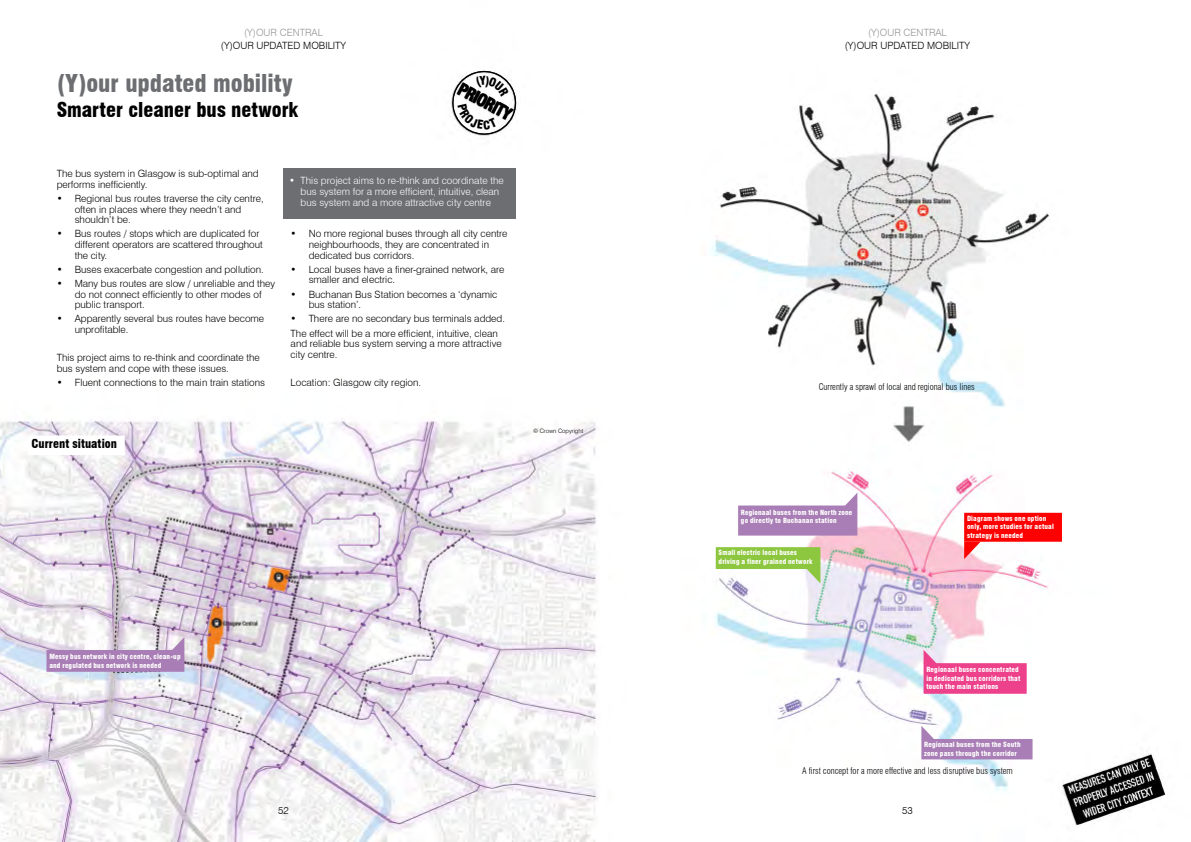
<style>
.page{position:relative;width:1191px;height:842px;background:#fff}
.page>*{position:absolute;margin:0;border:0;box-sizing:border-box;transform-origin:0 0}
.t1{font:900 condensed 24px "Swiss 721 BT";color:#6d6e71}
.t2{font:900 condensed 20px "Swiss 721 BT";color:#000}
.t3{font:900 condensed 17px "Swiss 721 BT";color:#000}
.t4{font:900 condensed 12px "Swiss 721 BT";color:#000}
.t5{font:300 10px/10.6px "Swiss 721 BT";color:#000}
.t6{font:300 10px/10.6px "Swiss 721 BT";color:#fff}
.t7{font:300 10px "Swiss 721 BT";color:#939598}
.t8{font:300 condensed 9px "Swiss 721 BT";color:#000}
.t9{font:900 condensed 7px/8.4px "Swiss 721 BT";letter-spacing:.025em;color:#fff}
.t10{font:300 6px "Swiss 721 BT";color:#000}
</style>
<div class="page">
<img style="left:0;top:94px;width:1166px;height:748px">
<div style="left:283px;top:169px;width:233px;height:50px;background:#6d6e71"></div>
<svg style="left:46px;top:637px;width:138px;height:35px"></svg>
<svg style="left:28px;top:435px;width:97px;height:20px"></svg>
<svg style="left:923px;top:650px;width:103px;height:44px"></svg>
<svg style="left:964px;top:513px;width:98px;height:46px"></svg>
<svg style="left:716px;top:547px;width:104px;height:36px"></svg>
<svg style="left:921px;top:726px;width:111px;height:33px"></svg>
<svg style="left:738px;top:493px;width:119px;height:43px"></svg>
<svg style="left:447px;top:70px;width:74px;height:68px"></svg>
<p class="t7" style="left:244px;top:26px;width:80px">(Y)OUR CENTRAL</p>
<p class="t5" style="left:221px;top:40px;width:127px">(Y)OUR UPDATED MOBILITY</p>
<h1 class="t1" style="left:57px;top:69px;width:237px">(Y)our updated mobility</h1>
<h2 class="t2" style="left:57px;top:98px;width:243px">Smarter cleaner bus network</h2>
<h3 class="t3" style="left:464px;top:79px;width:60px;rotate:28deg">PRIORITY</h3>
<p class="t5" style="left:57px;top:168px;width:203px">The bus system in Glasgow is sub-optimal and performs inefficiently.</p>
<p class="t5" style="left:75px;top:193px;width:190px;text-indent:-18px">• Regional bus routes traverse the city centre, often in places where they needn’t and shouldn’t be.</p>
<p class="t5" style="left:75px;top:228px;width:190px;text-indent:-18px">• Bus routes / stops which are duplicated for different operators are scattered throughout the city.</p>
<p class="t5" style="left:57px;top:264px;width:209px">• Buses exacerbate congestion and pollution.</p>
<p class="t5" style="left:75px;top:278px;width:202px;text-indent:-18px">• Many bus routes are slow / unreliable and they do not connect efficiently to other modes of public transport.</p>
<p class="t5" style="left:75px;top:313px;width:191px;text-indent:-18px">• Apparently several bus routes have become unprofitable.</p>
<p class="t5" style="left:57px;top:352px;width:205px">This project aims to re-think and coordinate the bus system and cope with these issues.</p>
<p class="t5" style="left:57px;top:377px;width:210px">• Fluent connections to the main train stations</p>
<p class="t6" style="left:300px;top:175px;width:205px;text-indent:-11px">• This project aims to re-think and coordinate the bus system for a more efficient, intuitive, clean bus system and a more attractive city centre</p>
<p class="t5" style="left:309px;top:228px;width:200px;text-indent:-18px">• No more regional buses through all city centre neighbourhoods, they are concentrated in dedicated bus corridors.</p>
<p class="t5" style="left:309px;top:264px;width:197px;text-indent:-18px">• Local buses have a finer-grained network, are smaller and electric.</p>
<p class="t5" style="left:309px;top:289px;width:190px;text-indent:-18px">• Buchanan Bus Station becomes a ‘dynamic bus station’.</p>
<p class="t5" style="left:291px;top:312px;width:216px;line-height:14.2px">• There are no secondary bus terminals added.<br>The effect will be a more efficient, intuitive, clean</p>
<p class="t5" style="left:291px;top:338px;width:212px">and reliable bus system serving a more attractive city centre.</p>
<p class="t5" style="left:291px;top:377px;width:132px">Location: Glasgow city region.</p>
<p class="t4" style="left:31px;top:436px;width:87px">Current situation</p>
<p class="t10" style="left:533px;top:427px;width:52px">© Crown Copyright</p>
<p class="t9" style="left:49px;top:652px;width:133px">Messy bus network in city centre, clean-up and regulated bus network is needed</p>
<p class="t7" style="left:868px;top:26px;width:80px">(Y)OUR CENTRAL</p>
<p class="t5" style="left:844px;top:40px;width:127px">(Y)OUR UPDATED MOBILITY</p>
<p class="t8" style="left:818px;top:381px;width:157px">Currently a sprawl of local and regional bus lines</p>
<p class="t9" style="left:741px;top:508px;width:113px">Regionaal buses from the North zone go directly to Buchanan station</p>
<p class="t9" style="left:718px;top:548px;width:96px">Small electric local buses driving a finer grained network</p>
<p class="t9" style="left:967px;top:514px;width:88px">Diagram shows one option only, more studies for actual strategy is needed</p>
<p class="t9" style="left:926px;top:665px;width:95px">Regionaal buses concentrated in dedicated bus corridors that touch the main stations</p>
<p class="t9" style="left:924px;top:740px;width:98px">Regionaal buses from the South zone pass through the corridor</p>
<p class="t8" style="left:802px;top:766px;width:212px">A first concept for a more effective and less disruptive bus system</p>
<p class="t5" style="left:278px;top:805px;width:12px">52</p>
<p class="t5" style="left:902px;top:805px;width:12px">53</p>
</div>
